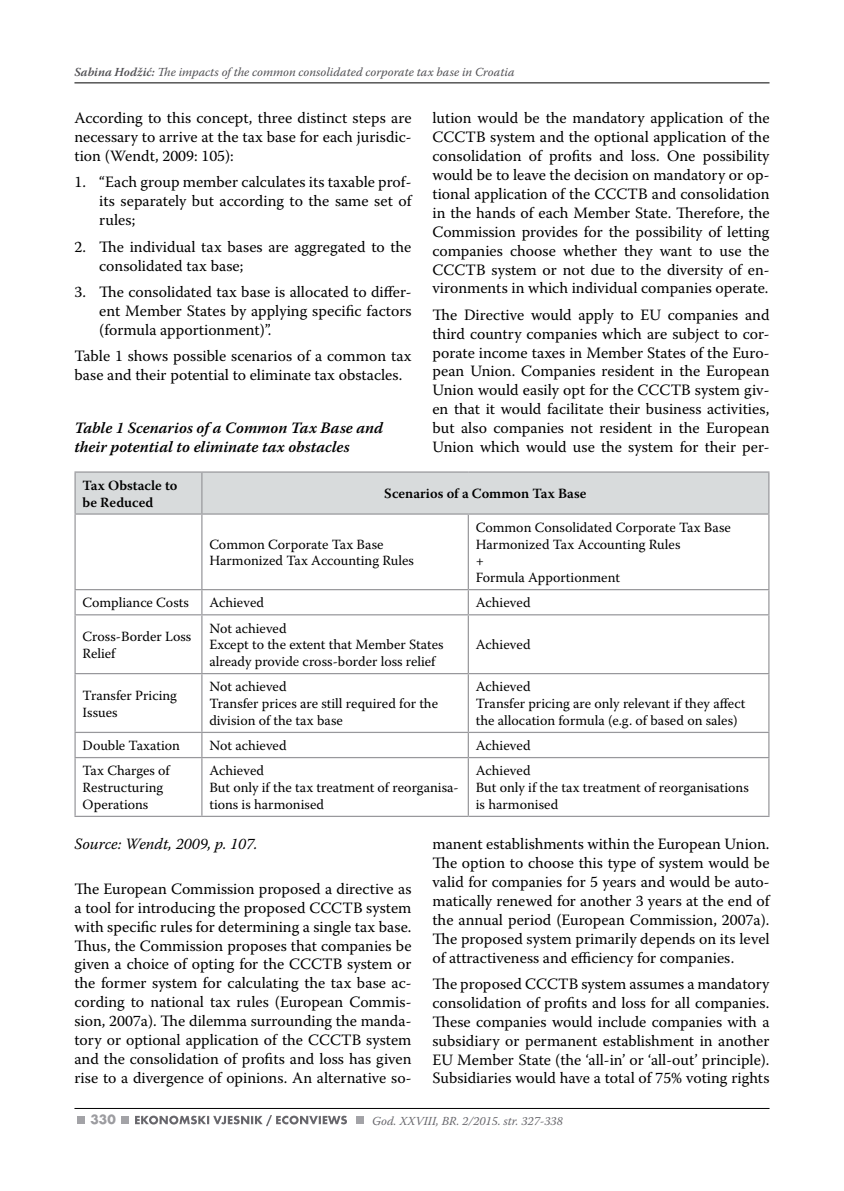
<style>
.page{position:relative;width:844px;height:1191px;background:#fff}
.page>*{position:absolute;margin:0;border:0;box-sizing:border-box;transform-origin:0 0}
.t1{font:15.75px/18.9px "Warnock Pro";color:#000;text-align:justify}
.t2{font:italic 600 15.75px/18.9px "Warnock Pro";color:#000}
.t3{font:italic 15.75px "Warnock Pro";color:#000}
.t4{font:14px/16.8px "Warnock Pro";color:#000}
.t5{font:600 14px/16.8px "Warnock Pro";color:#000}
.t6{font:700 14px "Futura TOT";color:#9c9ca0}
.t7{font:italic 12.25px "Warnock Pro";color:#504f53}
.t8{font:italic 12.25px "Warnock Pro";color:#68676c}
.s1{font-weight:600}
</style>
<div class="page">
<hr style="left:74px;top:83px;width:695px;height:1px;background:#000">
<hr style="left:74px;top:1108px;width:695px;height:1px;background:#000">
<div style="left:121px;top:1115px;width:7px;height:8px;background:#a3a3a7"></div>
<div style="left:356px;top:1115px;width:8px;height:8px;background:#a3a3a7"></div>
<div style="left:77px;top:1115px;width:8px;height:8px;background:#a3a3a7"></div>
<svg style="left:135px;top:1115px;width:212px;height:11px"></svg>
<div style="left:76px;top:473px;width:692px;height:40px;background:#d8dbdc"></div>
<hr style="left:201px;top:473px;width:1px;height:40px;background:#98989c">
<hr style="left:74px;top:513px;width:128px;height:1px;background:#98989c">
<hr style="left:202px;top:513px;width:266px;height:1px;background:#98989c">
<hr style="left:201px;top:514px;width:1px;height:75px;background:#98989c">
<hr style="left:468px;top:513px;width:301px;height:1px;background:#98989c">
<hr style="left:467px;top:514px;width:2px;height:75px;background:#98989c">
<hr style="left:74px;top:589px;width:128px;height:1px;background:#98989c">
<hr style="left:202px;top:589px;width:266px;height:1px;background:#98989c">
<svg style="left:201px;top:590px;width:1px;height:24px"></svg>
<hr style="left:468px;top:589px;width:301px;height:1px;background:#98989c">
<hr style="left:467px;top:590px;width:2px;height:24px;background:#98989c">
<hr style="left:74px;top:614px;width:128px;height:1px;background:#98989c">
<hr style="left:202px;top:614px;width:266px;height:1px;background:#98989c">
<hr style="left:201px;top:615px;width:1px;height:58px;background:#98989c">
<hr style="left:468px;top:614px;width:301px;height:1px;background:#98989c">
<hr style="left:467px;top:615px;width:2px;height:58px;background:#98989c">
<hr style="left:74px;top:673px;width:128px;height:1px;background:#98989c">
<hr style="left:202px;top:673px;width:266px;height:1px;background:#98989c">
<hr style="left:201px;top:674px;width:1px;height:58px;background:#98989c">
<hr style="left:468px;top:673px;width:301px;height:1px;background:#98989c">
<hr style="left:467px;top:674px;width:2px;height:58px;background:#98989c">
<hr style="left:74px;top:732px;width:128px;height:1px;background:#98989c">
<hr style="left:202px;top:732px;width:266px;height:1px;background:#98989c">
<svg style="left:201px;top:733px;width:1px;height:24px"></svg>
<hr style="left:468px;top:732px;width:301px;height:1px;background:#98989c">
<hr style="left:467px;top:733px;width:2px;height:24px;background:#98989c">
<hr style="left:74px;top:757px;width:128px;height:1px;background:#98989c">
<hr style="left:202px;top:757px;width:266px;height:1px;background:#98989c">
<hr style="left:201px;top:758px;width:1px;height:57px;background:#98989c">
<hr style="left:468px;top:757px;width:301px;height:1px;background:#98989c">
<hr style="left:467px;top:758px;width:2px;height:57px;background:#98989c">
<hr style="left:74px;top:471px;width:128px;height:2px;background:#98989c">
<hr style="left:74px;top:473px;width:2px;height:40px;background:#98989c">
<hr style="left:202px;top:471px;width:266px;height:2px;background:#98989c">
<hr style="left:468px;top:471px;width:301px;height:2px;background:#98989c">
<hr style="left:768px;top:473px;width:1px;height:40px;background:#98989c">
<hr style="left:74px;top:514px;width:2px;height:75px;background:#98989c">
<hr style="left:768px;top:514px;width:1px;height:75px;background:#98989c">
<hr style="left:74px;top:590px;width:2px;height:24px;background:#98989c">
<svg style="left:768px;top:590px;width:1px;height:24px"></svg>
<hr style="left:74px;top:615px;width:2px;height:58px;background:#98989c">
<hr style="left:768px;top:615px;width:1px;height:58px;background:#98989c">
<hr style="left:74px;top:674px;width:2px;height:58px;background:#98989c">
<hr style="left:768px;top:674px;width:1px;height:58px;background:#98989c">
<hr style="left:74px;top:733px;width:2px;height:24px;background:#98989c">
<svg style="left:768px;top:733px;width:1px;height:24px"></svg>
<hr style="left:74px;top:758px;width:2px;height:57px;background:#98989c">
<hr style="left:768px;top:758px;width:1px;height:57px;background:#98989c">
<hr style="left:74px;top:815px;width:128px;height:2px;background:#98989c">
<hr style="left:202px;top:815px;width:266px;height:2px;background:#98989c">
<hr style="left:468px;top:815px;width:301px;height:2px;background:#98989c">
<p class="t7" style="left:74px;top:64px;width:441px"><span class="s1">Sabina Hodžić:</span> The impacts of the common consolidated corporate tax base in Croatia</p>
<p class="t1" style="left:74px;top:108px;width:338px">According to this concept, three distinct steps are necessary to arrive at the tax base for each jurisdic&shy;tion (Wendt, 2009: 105):</p>
<p class="t1" style="left:99px;top:172px;width:313px;text-indent:-25px">1. “Each group member calculates its taxable prof&shy;its separately but according to the same set of rules;</p>
<p class="t1" style="left:99px;top:237px;width:313px;text-indent:-25px">2. The individual tax bases are aggregated to the consolidated tax base;</p>
<p class="t1" style="left:99px;top:282px;width:313px;text-indent:-25px">3. The consolidated tax base is allocated to differ&shy;ent Member States by applying specific factors (formula apportionment)”.</p>
<p class="t1" style="left:74px;top:346px;width:338px">Table 1 shows possible scenarios of a common tax base and their potential to eliminate tax obstacles.</p>
<p class="t2" style="left:74px;top:418px;width:310px">Table 1 Scenarios of a Common Tax Base and their potential to eliminate tax obstacles</p>
<p class="t1" style="left:432px;top:108px;width:338px">lution would be the mandatory application of the CCCTB system and the optional application of the consolidation of profits and loss. One possibility would be to leave the decision on mandatory or op&shy;tional application of the CCCTB and consolidation in the hands of each Member State. Therefore, the Commission provides for the possibility of letting companies choose whether they want to use the CCCTB system or not due to the diversity of en&shy;vironments in which individual companies operate.</p>
<p class="t1" style="left:432px;top:305px;width:338px">The Directive would apply to EU companies and third country companies which are subject to cor&shy;porate income taxes in Member States of the Euro&shy;pean Union. Companies resident in the European Union would easily opt for the CCCTB system giv&shy;en that it would facilitate their business activities, but also companies not resident in the European Union which would use the system for their per-</p>
<p class="t5" style="left:82px;top:476px;width:96px">Tax Obstacle to be Reduced</p>
<p class="t5" style="left:384px;top:485px;width:204px">Scenarios of a Common Tax Base</p>
<p class="t4" style="left:209px;top:535px;width:206px">Common Corporate Tax Base<br>Harmonized Tax Accounting Rules</p>
<p class="t4" style="left:475px;top:518px;width:256px">Common Consolidated Corporate Tax Base<br>Harmonized Tax Accounting Rules<br>+<br>Formula Apportionment</p>
<p class="t4" style="left:82px;top:594px;width:108px">Compliance Costs</p>
<p class="t4" style="left:209px;top:594px;width:56px">Achieved</p>
<p class="t4" style="left:475px;top:594px;width:56px">Achieved</p>
<p class="t4" style="left:82px;top:627px;width:110px">Cross-Border Loss<br>Relief</p>
<p class="t4" style="left:209px;top:619px;width:236px">Not achieved<br>Except to the extent that Member States already provide cross-border loss relief</p>
<p class="t4" style="left:475px;top:636px;width:56px">Achieved</p>
<p class="t4" style="left:82px;top:686px;width:96px">Transfer Pricing<br>Issues</p>
<p class="t4" style="left:209px;top:678px;width:230px">Not achieved<br>Transfer prices are still required for the division of the tax base</p>
<p class="t4" style="left:475px;top:678px;width:271px">Achieved<br>Transfer pricing are only relevant if they affect the allocation formula (e.g. of based on sales)</p>
<p class="t4" style="left:82px;top:737px;width:99px">Double Taxation</p>
<p class="t4" style="left:209px;top:737px;width:79px">Not achieved</p>
<p class="t4" style="left:475px;top:737px;width:56px">Achieved</p>
<p class="t4" style="left:82px;top:762px;width:89px">Tax Charges of<br>Restructuring<br>Operations</p>
<p class="t4" style="left:209px;top:762px;width:251px">Achieved<br>But only if the tax treatment of reorganisa&shy;tions is harmonised</p>
<p class="t4" style="left:475px;top:762px;width:274px">Achieved<br>But only if the tax treatment of reorganisations is harmonised</p>
<p class="t3" style="left:74px;top:834px;width:185px">Source: Wendt, 2009, p. 107.</p>
<p class="t1" style="left:74px;top:879px;width:338px">The European Commission proposed a directive as a tool for introducing the proposed CCCTB system with specific rules for determining a single tax base.<br>Thus, the Commission proposes that companies be given a choice of opting for the CCCTB system or the former system for calculating the tax base ac&shy;cording to national tax rules (European Commis&shy;sion, 2007a). The dilemma surrounding the manda&shy;tory or optional application of the CCCTB system and the consolidation of profits and loss has given rise to a divergence of opinions. An alternative so-</p>
<p class="t1" style="left:432px;top:834px;width:338px">manent establishments within the European Union.<br>The option to choose this type of system would be valid for companies for 5 years and would be auto&shy;matically renewed for another 3 years at the end of the annual period (European Commission, 2007a).<br>The proposed system primarily depends on its level of attractiveness and efficiency for companies.</p>
<p class="t1" style="left:432px;top:974px;width:338px">The proposed CCCTB system assumes a mandatory consolidation of profits and loss for all companies.<br>These companies would include companies with a subsidiary or permanent establishment in another EU Member State (the ‘all-in’ or ‘all-out’ principle).<br>Subsidiaries would have a total of 75% voting rights</p>
<p class="t6" style="left:90px;top:1111px;width:27px">330</p>
<p class="t8" style="left:372px;top:1113px;width:192px">God. XXVIII, BR. 2/2015. str. 327-338</p>
</div>
